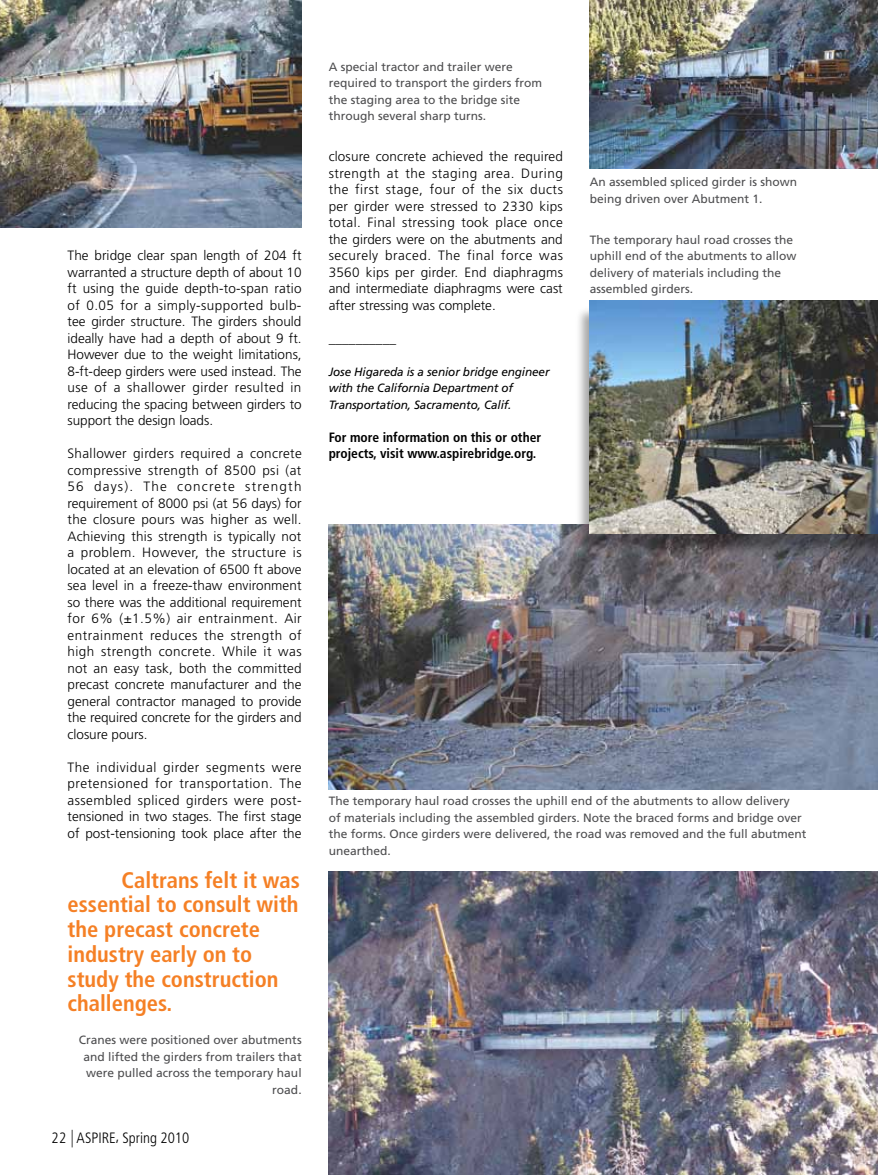
<style>
.page{position:relative;width:878px;height:1175px;background:#fff}
.page>*{position:absolute;margin:0;border:0;box-sizing:border-box;transform-origin:0 0}
.t1{font:700 condensed 22.5px/24.8px "Frutiger LT Std";color:#f58025}
.t2{font:300 condensed 15px "Frutiger LT Std";color:#000}
.t3{font:300 13.5px/16.5px "Frutiger LT Std";color:#000;text-align:justify}
.t4{font:700 condensed 13.5px/16.5px "Frutiger LT Std";color:#000}
.t5{font:12px/16.5px "Frutiger LT Std";color:#4d4d4f}
.t6{font:italic 12px/16.5px "Frutiger LT Std";letter-spacing:-.01em;color:#000}
.s1{font-size:17.55px}
</style>
<div class="page">
<img style="left:0;top:0;width:302px;height:227px">
<img style="left:329px;top:871px;width:549px;height:303px">
<img style="left:329px;top:524px;width:549px;height:265px">
<img style="left:590px;top:0;width:288px;height:169px">
<div style="left:574px;top:306px;width:304px;height:249px;background:#000;opacity:.35"></div>
<img style="left:590px;top:301px;width:288px;height:232px">
<p class="t3" style="left:68px;top:248px;width:236px">The bridge clear span length of 204 ft warranted a structure depth of about 10 ft using the guide depth-to-span ratio of 0.05 for a simply-supported bulb&shy;tee girder structure. The girders should ideally have had a depth of about 9 ft.<br>However due to the weight limitations, 8-ft-deep girders were used instead. The use of a shallower girder resulted in reducing the spacing between girders to support the design loads.</p>
<p class="t3" style="left:68px;top:446px;width:236px">Shallower girders required a concrete compressive strength of 8500 psi (at 56 days). The concrete strength requirement of 8000 psi (at 56 days) for the closure pours was higher as well.<br>Achieving this strength is typically not a problem. However, the structure is located at an elevation of 6500 ft above sea level in a freeze-thaw environment so there was the additional requirement for 6% (±1.5%) air entrainment. Air entrainment reduces the strength of high strength concrete. While it was not an easy task, both the committed precast concrete manufacturer and the general contractor managed to provide the required concrete for the girders and closure pours.</p>
<p class="t3" style="left:68px;top:759px;width:236px">The individual girder segments were pretensioned for transportation. The assembled spliced girders were post&shy;tensioned in two stages. The first stage of post-tensioning took place after the</p>
<h1 class="t1" style="left:68px;top:867px;width:234px;text-indent:54px">Caltrans felt it was essential to consult with the precast concrete industry early on to study the construction challenges.</h1>
<p class="t5" style="left:79px;top:1032px;width:224px;text-align:right">Cranes were positioned over abutments and lifted the girders from trailers that were pulled across the temporary haul road.</p>
<p class="t2" style="left:51px;top:1129px;width:139px">22 <span class="s1">|</span> ASPIRE, Spring 2010</p>
<p class="t5" style="left:329px;top:58px;width:215px">A special tractor and trailer were required to transport the girders from the staging area to the bridge site through several sharp turns.</p>
<p class="t3" style="left:328px;top:148px;width:236px">closure concrete achieved the required strength at the staging area. During the first stage, four of the six ducts per girder were stressed to 2330 kips total. Final stressing took place once the girders were on the abutments and securely braced. The final force was 3560 kips per girder. End diaphragms and intermediate diaphragms were cast after stressing was complete.</p>
<p class="t3" style="left:328px;top:330px;width:69px">__________</p>
<p class="t6" style="left:328px;top:363px;width:222px">Jose Higareda is a senior bridge engineer with the California Department of<br>Transportation, Sacramento, Calif.</p>
<p class="t4" style="left:328px;top:429px;width:214px">For more information on this or other projects, visit www.aspirebridge.org.</p>
<p class="t5" style="left:590px;top:174px;width:209px">An assembled spliced girder is shown being driven over Abutment 1.</p>
<p class="t5" style="left:590px;top:231px;width:208px">The temporary haul road crosses the uphill end of the abutments to allow delivery of materials including the assembled girders.</p>
<p class="t5" style="left:329px;top:792px;width:479px">The temporary haul road crosses the uphill end of the abutments to allow delivery<br>of materials including the assembled girders. Note the braced forms and bridge over the forms. Once girders were delivered, the road was removed and the full abutment unearthed.</p>
</div>
